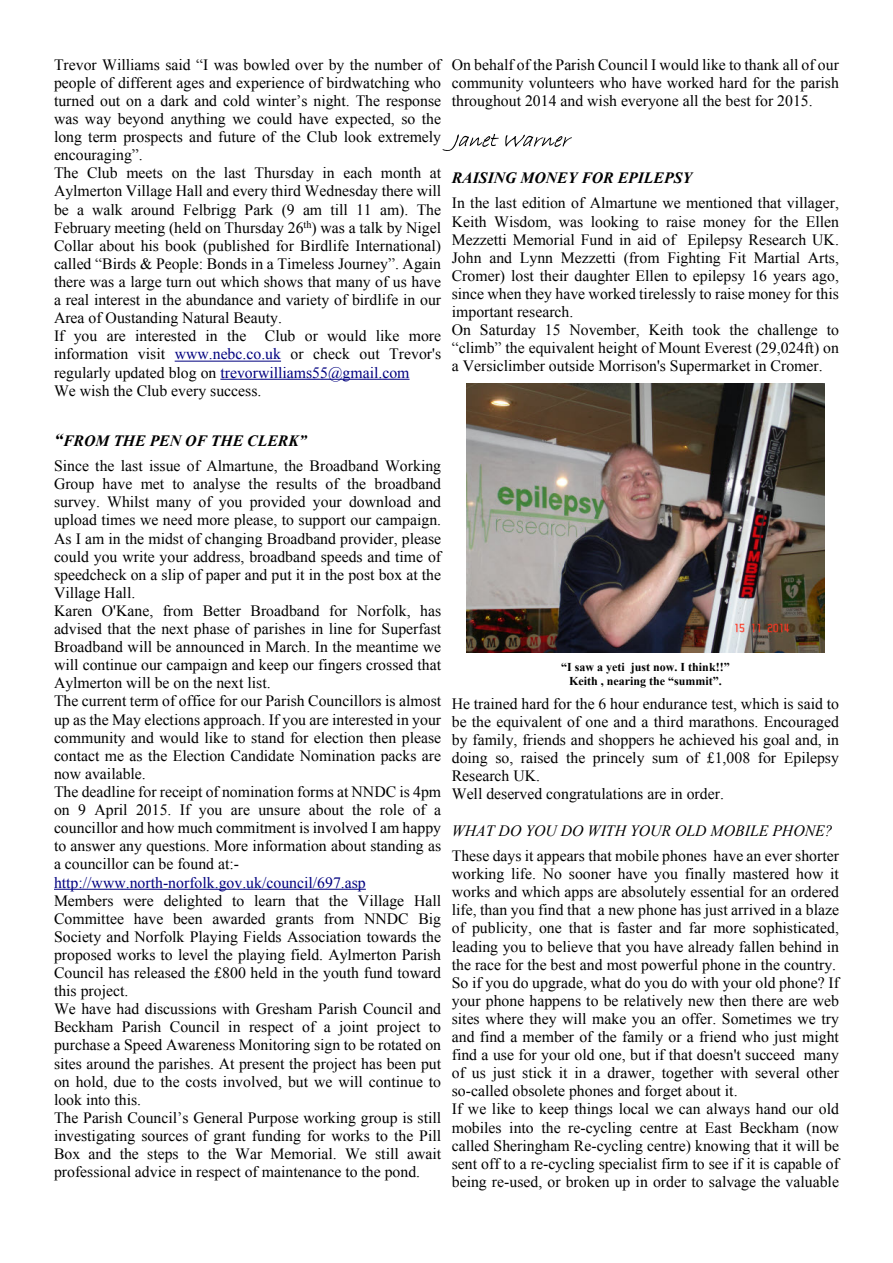
<style>
.page{position:relative;width:893px;height:1263px;background:#fff}
.page>*{position:absolute;margin:0;border:0;box-sizing:border-box;transform-origin:0 0}
.t1{font:15.75px/18.1px "Times New Roman";color:#000}
.t2{font:15.75px "Times New Roman";color:#00007f}
.t3{font:italic 15.75px "Times New Roman";color:#000}
.t4{font:italic 700 15.75px "Times New Roman";color:#000}
.t5{font:700 12px/13.8px "Times New Roman";color:#000;text-align:center}
.s1{color:#00007f}
.s2{font-weight:700;font-style:italic;font-size:18px}
.s3{font-weight:700;font-style:italic}
</style>
<div class="page">
<hr style="left:175px;top:361px;width:106px;height:1px;background:#00007f">
<hr style="left:220px;top:379px;width:189px;height:1px;background:#00007f">
<img style="left:466px;top:383px;width:359px;height:269px">
<hr style="left:54px;top:889px;width:312px;height:1px;background:#00007f">
<svg style="left:442px;top:134px;width:57px;height:17px"></svg>
<svg style="left:505px;top:135px;width:67px;height:12px"></svg>
<p class="t1" style="left:54px;top:57px;width:389px">Trevor Williams said “I was bowled over by the number of people of different ages and experience of birdwatching who turned out on a dark and cold winter’s night. The response was way beyond anything we could have expected, so the long term prospects and future of the Club look extremely encouraging”.<br>The Club meets on the last Thursday in each month at Aylmerton Village Hall and every third Wednesday there will be a walk around Felbrigg Park (9 am till 11 am). The February meeting (held on Thursday 26<sup>th</sup>) was a talk by Nigel Collar about his book (published for Birdlife International) called “Birds &amp; People: Bonds in a Timeless Journey”. Again there was a large turn out which shows that many of us have a real interest in the abundance and variety of birdlife in our Area of Oustanding Natural Beauty.<br>If you are interested in the Club or would like more information visit <span class="s1">www.nebc.co.uk</span> or check out Trevor's regularly updated blog on <span class="s1">trevorwilliams55@gmail.com<br></span>We wish the Club every success.</p>
<p class="t1" style="left:452px;top:57px;width:389px;text-align:justify">On behalf of the Parish Council I would like to thank all of our community volunteers who have worked hard for the parish throughout 2014 and wish everyone all the best for 2015.</p>
<p class="t4" style="left:452px;top:173px;width:242px">RAISING MONEY FOR EPILEPSY</p>
<p class="t1" style="left:452px;top:196px;width:389px">In the last edition of Almartune we mentioned that villager, Keith Wisdom, was looking to raise money for the Ellen Mezzetti Memorial Fund in aid of Epilepsy Research UK.<br>John and Lynn Mezzetti (from Fighting Fit Martial Arts, Cromer) lost their daughter Ellen to epilepsy 16 years ago, since when they have worked tirelessly to raise money for this important research.<br>On Saturday 15 November, Keith took the challenge to “climb” the equivalent height of Mount Everest (29,024ft) on a Versiclimber outside Morrison's Supermarket in Cromer.</p>
<p class="t1" style="left:54px;top:429px;width:389px;line-height:25.7px"><span class="s2">“</span><span class="s3">FROM THE PEN OF THE CLERK”<br></span>Since the last issue of Almartune, the Broadband Working</p>
<p class="t1" style="left:54px;top:476px;width:389px">Group have met to analyse the results of the broadband survey. Whilst many of you provided your download and upload times we need more please, to support our campaign.<br>As I am in the midst of changing Broadband provider, please could you write your address, broadband speeds and time of speedcheck on a slip of paper and put it in the post box at the Village Hall.<br>Karen O'Kane, from Better Broadband for Norfolk, has advised that the next phase of parishes in line for Superfast Broadband will be announced in March. In the meantime we will continue our campaign and keep our fingers crossed that Aylmerton will be on the next list.<br>The current term of office for our Parish Councillors is almost up as the May elections approach. If you are interested in your community and would like to stand for election then please contact me as the Election Candidate Nomination packs are now available.<br>The deadline for receipt of nomination forms at NNDC is 4pm on 9 April 2015. If you are unsure about the role of a councillor and how much commitment is involved I am happy to answer any questions. More information about standing as a councillor can be found at:-</p>
<p class="t2" style="left:54px;top:877px;width:313px">http://www.north-norfolk.gov.uk/council/697.asp</p>
<p class="t1" style="left:54px;top:893px;width:389px">Members were delighted to learn that the Village Hall Committee have been awarded grants from NNDC Big Society and Norfolk Playing Fields Association towards the proposed works to level the playing field. Aylmerton Parish Council has released the £800 held in the youth fund toward this project.<br>We have had discussions with Gresham Parish Council and Beckham Parish Council in respect of a joint project to purchase a Speed Awareness Monitoring sign to be rotated on sites around the parishes. At present the project has been put on hold, due to the costs involved, but we will continue to look into this.<br>The Parish Council’s General Purpose working group is still investigating sources of grant funding for works to the Pill Box and the steps to the War Memorial. We still await professional advice in respect of maintenance to the pond.</p>
<p class="t5" style="left:561px;top:661px;width:170px">“I saw a yeti just now. I think!!”<br>Keith , nearing the “summit”.</p>
<p class="t1" style="left:452px;top:696px;width:389px">He trained hard for the 6 hour endurance test, which is said to be the equivalent of one and a third marathons. Encouraged by family, friends and shoppers he achieved his goal and, in doing so, raised the princely sum of £1,008 for Epilepsy Research UK.<br>Well deserved congratulations are in order.</p>
<p class="t3" style="left:452px;top:825px;width:382px">WHAT DO YOU DO WITH YOUR OLD MOBILE PHONE?</p>
<p class="t1" style="left:452px;top:848px;width:389px">These days it appears that mobile phones have an ever shorter working life. No sooner have you finally mastered how it works and which apps are absolutely essential for an ordered life, than you find that a new phone has just arrived in a blaze of publicity, one that is faster and far more sophisticated, leading you to believe that you have already fallen behind in the race for the best and most powerful phone in the country.<br>So if you do upgrade, what do you do with your old phone? If your phone happens to be relatively new then there are web sites where they will make you an offer. Sometimes we try and find a member of the family or a friend who just might find a use for your old one, but if that doesn't succeed many of us just stick it in a drawer, together with several other so-called obsolete phones and forget about it.<br>If we like to keep things local we can always hand our old mobiles into the re-cycling centre at East Beckham (now called Sheringham Re-cycling centre) knowing that it will be sent off to a re-cycling specialist firm to see if it is capable of being re-used, or broken up in order to salvage the valuable</p>
</div>
